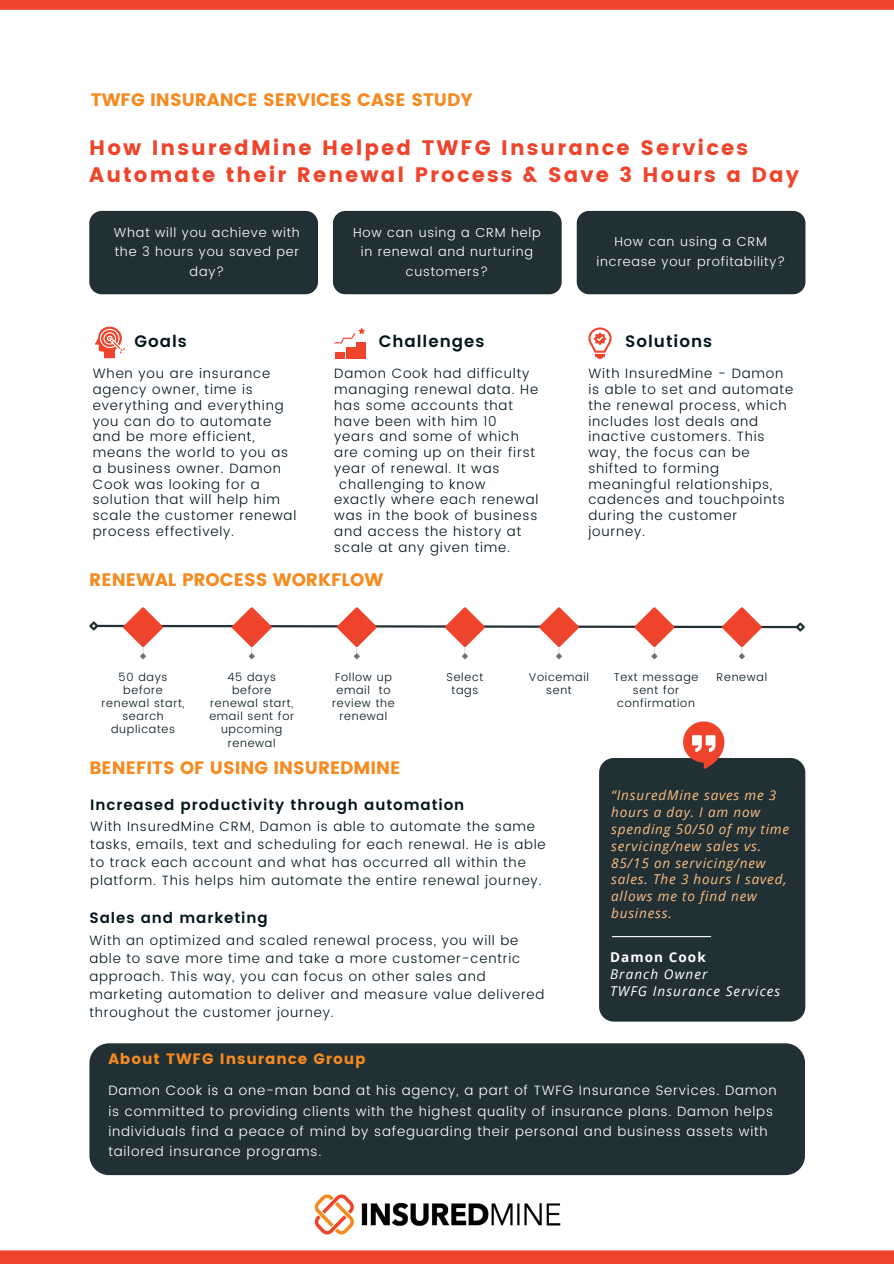
<style>
.page{position:relative;width:894px;height:1264px;background:#fff}
.page>*{position:absolute;margin:0;border:0;box-sizing:border-box;transform-origin:0 0}
.t1{font:21px/27px "Poppins";letter-spacing:.1em;color:#ef442b}
.t2{font:18.15px "Poppins";color:#f68a1f}
.t3{font:18px "Poppins";color:#f68a1f}
.t4{font:600 16.5px "Poppins";letter-spacing:.06em;color:#01151a}
.t5{font:600 15px "Poppins";letter-spacing:.06em;color:#01151a}
.t6{font:15px "Poppins";letter-spacing:.06em;color:#f68a1f}
.t7{font:300 13.5px/15.8px "Poppins";letter-spacing:.06em;color:#01151a}
.t8{font:300 13.5px/20.2px "Poppins";letter-spacing:.06em;color:#fff}
.t9{font:italic 13.5px/17px "Open Sans";letter-spacing:.06em;color:#fbbd81}
.t10{font:italic 13.5px "Open Sans";letter-spacing:.08em;color:#fff}
.t11{font:700 13.5px "Open Sans";letter-spacing:.08em;color:#fff}
.t12{font:300 13.05px/19.5px "Poppins";letter-spacing:.06em;color:#fff;text-align:center}
.t13{font:300 11.4px/13.2px "Poppins";letter-spacing:.06em;color:#01151a;text-align:center}
</style>
<div class="page">
<div style="left:0;top:0;width:893px;height:10px;background:#ef442b"></div>
<div style="left:0;top:1250px;width:893px;height:13px;background:#ef442b"></div>
<svg style="left:588px;top:327px;width:23px;height:32px"></svg>
<svg style="left:95px;top:326px;width:30px;height:32px"></svg>
<div style="left:335px;top:352px;width:10px;height:7px;background:#ef442b"></div>
<div style="left:346px;top:347px;width:9px;height:12px;background:#ef442b"></div>
<div style="left:356px;top:343px;width:10px;height:16px;background:#ef442b"></div>
<svg style="left:334px;top:327px;width:31px;height:16px"></svg>
<div style="left:599px;top:758px;width:206px;height:263px;background:#213034;border-radius:15px"></div>
<svg style="left:683px;top:721px;width:41px;height:47px"></svg>
<svg style="left:89px;top:607px;width:716px;height:52px"></svg>
<hr style="left:611px;top:936px;width:100px;height:1px;background:#fff">
<div style="left:89px;top:211px;width:229px;height:83px;background:#213034;border-radius:12px"></div>
<div style="left:333px;top:211px;width:228px;height:83px;background:#213034;border-radius:12px"></div>
<div style="left:89px;top:1043px;width:715px;height:132px;background:#213034;border-radius:20px"></div>
<img style="left:314px;top:1194px;width:246px;height:40px">
<div style="left:576px;top:211px;width:229px;height:83px;background:#213034;border-radius:12px"></div>
<p class="t3" style="left:91px;top:89px;width:383px">TWFG INSURANCE SERVICES CASE STUDY</p>
<p class="t1" style="left:89px;top:134px;width:711px">How InsuredMine Helped TWFG Insurance Services<br>Automate their Renewal Process &amp; Save 3 Hours a Day</p>
<p class="t12" style="left:114px;top:222px;width:187px">What will you achieve with the 3 hours you saved per day?</p>
<p class="t12" style="left:353px;top:222px;width:189px">How can using a CRM help in renewal and nurturing customers?</p>
<p class="t12" style="left:596px;top:232px;width:190px">How can using a CRM increase your profitability?</p>
<p class="t4" style="left:134px;top:331px;width:54px">Goals</p>
<p class="t4" style="left:378px;top:332px;width:107px">Challenges</p>
<p class="t4" style="left:625px;top:332px;width:88px">Solutions</p>
<p class="t7" style="left:93px;top:366px;width:205px">When you are insurance agency owner, time is everything and everything you can do to automate and be more efficient, means the world to you as a business owner. Damon<br>Cook was looking for a solution that will help him scale the customer renewal process effectively.</p>
<p class="t7" style="left:334px;top:366px;width:196px">Damon Cook had difficulty</p>
<p class="t7" style="left:334px;top:381px;width:205px">managing renewal data. He</p>
<p class="t7" style="left:334px;top:397px;width:180px">has some accounts that</p>
<p class="t7" style="left:334px;top:413px;width:164px">have been with him 10</p>
<p class="t7" style="left:334px;top:429px;width:186px">years and some of which</p>
<p class="t7" style="left:334px;top:444px;width:202px">are coming up on their first</p>
<p class="t7" style="left:334px;top:460px;width:167px">year of renewal. It was</p>
<p class="t7" style="left:339px;top:476px;width:148px">challenging to know</p>
<p class="t7" style="left:334px;top:492px;width:206px">exactly where each renewal</p>
<p class="t7" style="left:334px;top:507px;width:204px">was in the book of business</p>
<p class="t7" style="left:334px;top:523px;width:188px">and access the history at</p>
<p class="t7" style="left:334px;top:539px;width:177px">scale at any given time.</p>
<p class="t2" style="left:89px;top:569px;width:295px">RENEWAL PROCESS WORKFLOW</p>
<p class="t7" style="left:588px;top:366px;width:206px">With InsuredMine - Damon is able to set and automate the renewal process, which includes lost deals and inactive customers. This way, the focus can be shifted to forming meaningful relationships, cadences and touchpoints during the customer journey.</p>
<p class="t13" style="left:101px;top:670px;width:84px">50 days before renewal start, search duplicates</p>
<p class="t13" style="left:209px;top:670px;width:86px">45 days before renewal start, email sent for upcoming renewal</p>
<p class="t13" style="left:332px;top:670px;width:64px">Follow up email to review the renewal</p>
<p class="t13" style="left:446px;top:670px;width:38px">Select</p>
<p class="t13" style="left:451px;top:683px;width:28px">tags</p>
<p class="t3" style="left:89px;top:757px;width:312px">BENEFITS OF USING INSUREDMINE</p>
<p class="t5" style="left:90px;top:795px;width:375px">Increased productivity through automation</p>
<p class="t13" style="left:528px;top:670px;width:62px">Voicemail</p>
<p class="t13" style="left:546px;top:683px;width:27px">sent</p>
<p class="t7" style="left:90px;top:817px;width:457px;line-height:18px">With InsuredMine CRM, Damon is able to automate the same tasks, emails, text and scheduling for each renewal. He is able to track each account and what has occurred all within the platform. This helps him automate the entire renewal journey.</p>
<p class="t5" style="left:89px;top:909px;width:180px">Sales and marketing</p>
<p class="t7" style="left:89px;top:931px;width:456px;line-height:18px">With an optimized and scaled renewal process, you will be able to save more time and take a more customer-centric approach. This way, you can focus on other sales and marketing automation to deliver and measure value delivered throughout the customer journey.</p>
<p class="t13" style="left:613px;top:670px;width:86px">Text message sent for confirmation</p>
<p class="t13" style="left:716px;top:670px;width:52px">Renewal</p>
<p class="t9" style="left:611px;top:786px;width:179px">“InsuredMine saves me 3 hours a day. I am now spending 50/50 of my time servicing/new sales vs.<br>85/15 on servicing/new sales. The 3 hours I saved, allows me to find new business.</p>
<p class="t11" style="left:610px;top:947px;width:97px">Damon Cook</p>
<p class="t10" style="left:610px;top:964px;width:99px">Branch Owner</p>
<p class="t10" style="left:610px;top:981px;width:172px">TWFG Insurance Services</p>
<p class="t6" style="left:108px;top:1050px;width:259px">About TWFG Insurance Group</p>
<p class="t8" style="left:108px;top:1080px;width:669px">Damon Cook is a one-man band at his agency, a part of TWFG Insurance Services. Damon is committed to providing clients with the highest quality of insurance plans. Damon helps individuals find a peace of mind by safeguarding their personal and business assets with tailored insurance programs.</p>
</div>
